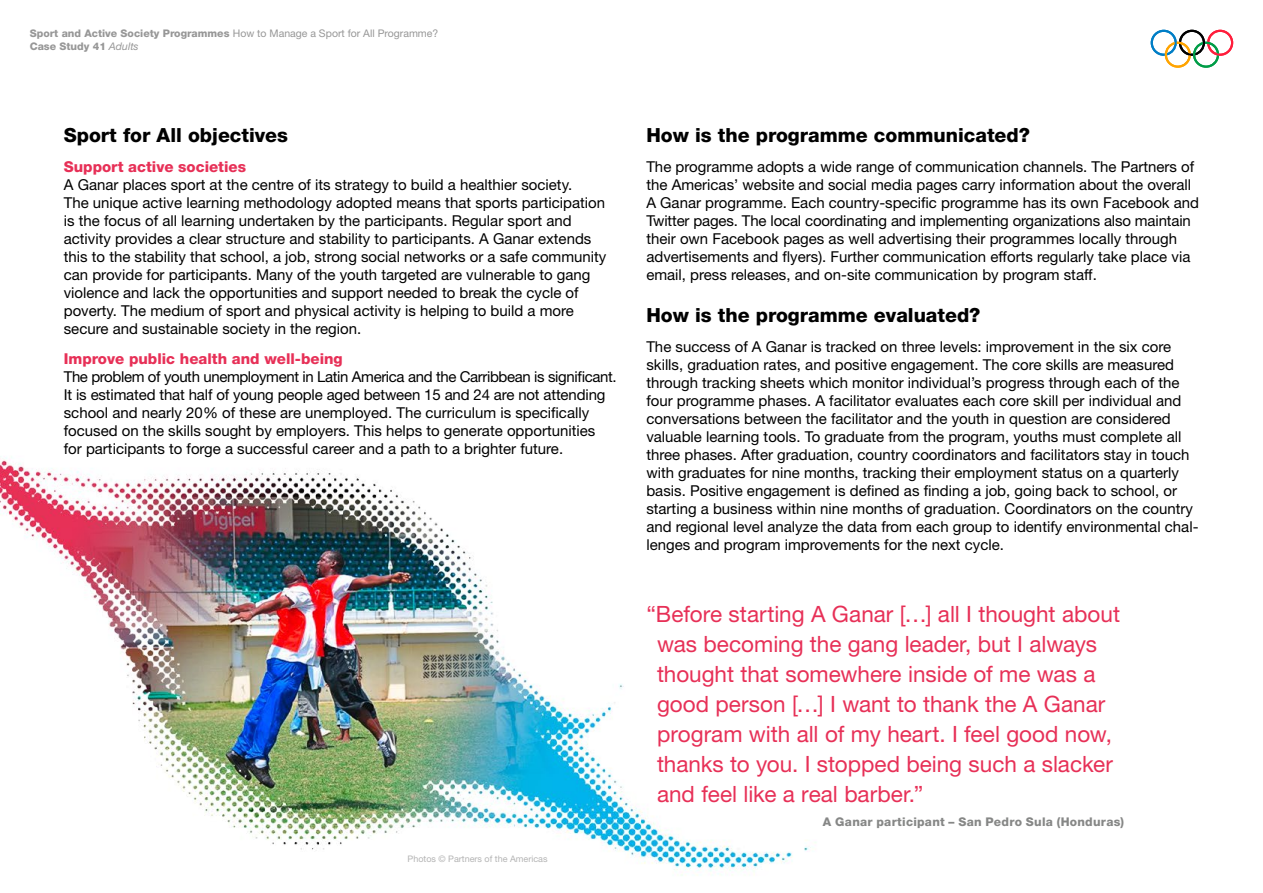
<style>
.page{position:relative;width:1263px;height:893px;background:#fff}
.page>*{position:absolute;margin:0;border:0;box-sizing:border-box;transform-origin:0 0}
.t1{font:22.5px/30px "Helvetica Neue LT Std";color:#e73057}
.t2{font:800 19.5px "Helvetica Neue LT Std";color:#000}
.t3{font:15px/18px "Helvetica Neue LT Std";color:#000}
.t4{font:800 15px "Helvetica Neue LT Std";color:#e73057}
.t5{font:800 12px "Helvetica Neue LT Std";letter-spacing:.02em;color:#868786}
.t6{font:800 10.5px/12.6px "Helvetica Neue LT Std";color:#979797}
.t7{font:9px "Helvetica Neue LT Std";color:#b4b4b4}
.s1{font-weight:400}
.s2{font-weight:400;font-style:italic}
</style>
<div class="page">
<img style="left:0;top:29px;width:1234px;height:847px">
<svg style="left:1151px;top:30px;width:82px;height:38px"></svg>
<p class="t6" style="left:30px;top:27px;width:410px">Sport and Active Society Programmes <span class="s1">How to Manage a Sport for All Programme?<br></span>Case Study 41 <span class="s2">Adults</span></p>
<h2 class="t2" style="left:64px;top:123px;width:226px">Sport for All objectives</h2>
<p class="t4" style="left:64px;top:158px;width:184px">Support active societies</p>
<p class="t3" style="left:64px;top:175px;width:544px">A Ganar places sport at the centre of its strategy to build a healthier society.<br>The unique active learning methodology adopted means that sports participation is the focus of all learning undertaken by the participants. Regular sport and activity provides a clear structure and stability to participants. A Ganar extends this to the stability that school, a job, strong social networks or a safe community can provide for participants. Many of the youth targeted are vulnerable to gang violence and lack the opportunities and support needed to break the cycle of poverty. The medium of sport and physical activity is helping to build a more secure and sustainable society in the region.</p>
<p class="t4" style="left:64px;top:350px;width:280px">Improve public health and well-being</p>
<p class="t3" style="left:64px;top:367px;width:554px">The problem of youth unemployment in Latin America and the Carribbean is significant.<br>It is estimated that half of young people aged between 15 and 24 are not attending school and nearly 20% of these are unemployed. The curriculum is specifically focused on the skills sought by employers. This helps to generate opportunities for participants to forge a successful career and a path to a brighter future.</p>
<p class="t7" style="left:407px;top:853px;width:142px">Photos © Partners of the Americas</p>
<h2 class="t2" style="left:646px;top:123px;width:385px">How is the programme communicated?</h2>
<p class="t3" style="left:646px;top:157px;width:554px">The programme adopts a wide range of communication channels. The Partners of the Americas’ website and social media pages carry information about the overall A Ganar programme. Each country-specific programme has its own Facebook and Twitter pages. The local coordinating and implementing organizations also maintain their own Facebook pages as well advertising their programmes locally through advertisements and flyers). Further communication efforts regularly take place via email, press releases, and on-site communication by program staff.</p>
<h2 class="t2" style="left:646px;top:303px;width:336px">How is the programme evaluated?</h2>
<p class="t3" style="left:646px;top:337px;width:554px">The success of A Ganar is tracked on three levels: improvement in the six core skills, graduation rates, and positive engagement. The core skills are measured through tracking sheets which monitor individual’s progress through each of the four programme phases. A facilitator evaluates each core skill per individual and conversations between the facilitator and the youth in question are considered valuable learning tools. To graduate from the program, youths must complete all three phases. After graduation, country coordinators and facilitators stay in touch with graduates for nine months, tracking their employment status on a quarterly basis. Positive engagement is defined as finding a job, going back to school, or starting a business within nine months of graduation. Coordinators on the country and regional level analyze the data from each group to identify environmental chal&shy;lenges and program improvements for the next cycle.</p>
<p class="t1" style="left:657px;top:598px;width:465px;text-indent:-11px">“Before starting A Ganar […] all I thought about was becoming the gang leader, but I always thought that somewhere inside of me was a good person […] I want to thank the A Ganar program with all of my heart. I feel good now, thanks to you. I stopped being such a slacker and feel like a real barber.”</p>
<p class="t5" style="left:823px;top:814px;width:303px">A Ganar participant – San Pedro Sula (Honduras)</p>
</div>
